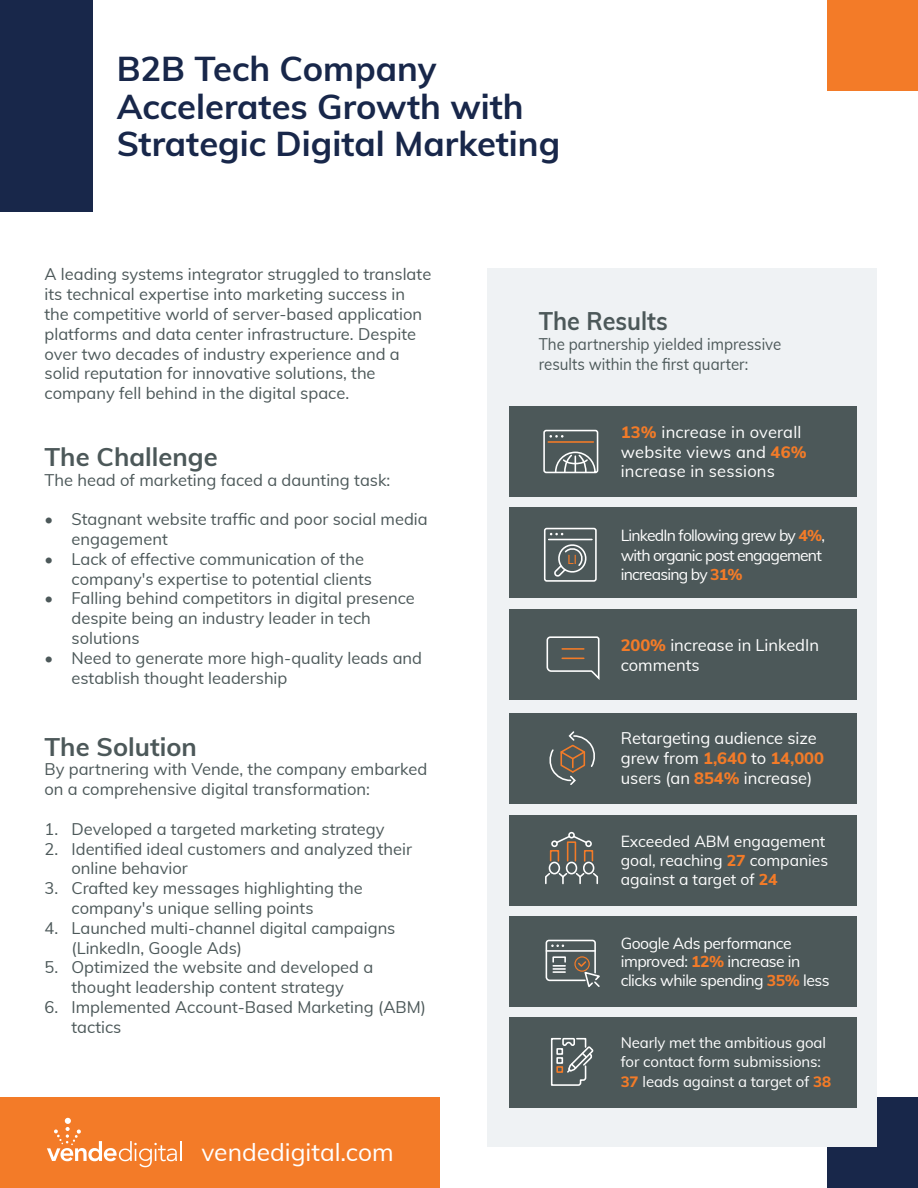
<style>
.page{position:relative;width:918px;height:1188px;background:#fff}
.page>*{position:absolute;margin:0;border:0;box-sizing:border-box;transform-origin:0 0}
.t1{font:700 34.5px/37.5px "Muli";color:#18274a}
.t2{font:700 25.5px "Muli";color:#4c5859}
.t3{font:700 25.5px "Muli";color:#4c5859;scale:.91 1}
.t4{font:24.6px "Muli";color:#fff}
.t5{font:16.5px/19.8px "Muli";color:#4c5859}
.t6{font:16.5px/19.8px "Muli";letter-spacing:-.005em;color:#fff}
.t7{font:16.5px/19.8px "Muli";color:#4c5859;scale:.91 1}
.t8{font:15.75px/18.9px "Muli";letter-spacing:-.03em;color:#fff}
.t9{font:15.75px/19.8px "Muli";letter-spacing:-.05em;color:#fff}
.t10{font:15.75px/18.9px "Muli";letter-spacing:-.005em;color:#fff}
.t11{font:15px/19.8px "Muli";letter-spacing:-.005em;color:#fff}
.t12{font:13.5px "Myriad Pro";color:#f37b28}
.s1{font-weight:800;color:#f37b28}
</style>
<div class="page">
<div style="left:827px;top:1097px;width:91px;height:91px;background:#18274a"></div>
<div style="left:0;top:1097px;width:440px;height:91px;background:#f37b28"></div>
<div style="left:827px;top:0;width:91px;height:91px;background:#f37b28"></div>
<div style="left:0;top:0;width:92px;height:212px;background:#18274a"></div>
<img style="left:65px;top:1118px;width:6px;height:20px">
<img style="left:72px;top:1130px;width:9px;height:11px">
<img style="left:54px;top:1129px;width:8px;height:12px">
<hr style="left:180px;top:1141px;width:2px;height:20px;background:#fff">
<svg style="left:47px;top:1141px;width:130px;height:26px"></svg>
<div style="left:488px;top:268px;width:389px;height:879px;background:#eff2f4"></div>
<div style="left:509px;top:406px;width:348px;height:91px;background:#4c5859"></div>
<div style="left:509px;top:508px;width:348px;height:90px;background:#4c5859"></div>
<div style="left:509px;top:609px;width:348px;height:91px;background:#4c5859"></div>
<div style="left:509px;top:714px;width:348px;height:90px;background:#4c5859"></div>
<div style="left:509px;top:815px;width:348px;height:91px;background:#4c5859"></div>
<div style="left:509px;top:916px;width:348px;height:91px;background:#4c5859"></div>
<div style="left:509px;top:1017px;width:348px;height:91px;background:#4c5859"></div>
<svg style="left:554px;top:451px;width:43px;height:23px"></svg>
<div style="left:543px;top:430px;width:55px;height:43px;border:2px solid #fff;border-radius:2px"></div>
<svg style="left:549px;top:435px;width:15px;height:3px"></svg>
<hr style="left:548px;top:441px;width:45px;height:2px;background:#f37b28">
<div style="left:544px;top:528px;width:53px;height:54px;border:2px solid #fff;border-radius:2px"></div>
<svg style="left:550px;top:533px;width:13px;height:2px"></svg>
<hr style="left:549px;top:539px;width:43px;height:1px;background:#fff">
<svg style="left:554px;top:544px;width:33px;height:33px"></svg>
<svg style="left:546px;top:636px;width:54px;height:44px"></svg>
<svg style="left:549px;top:731px;width:46px;height:54px"></svg>
<svg style="left:545px;top:871px;width:54px;height:14px"></svg>
<div style="left:583px;top:862px;width:11px;height:12px;border:2px solid #fff;border-radius:50%"></div>
<div style="left:566px;top:862px;width:11px;height:12px;border:2px solid #fff;border-radius:50%"></div>
<div style="left:549px;top:862px;width:11px;height:12px;border:2px solid #fff;border-radius:50%"></div>
<div style="left:567px;top:841px;width:9px;height:21px;border:2px solid #f37b28"></div>
<div style="left:550px;top:850px;width:9px;height:12px;border:2px solid #f37b28"></div>
<div style="left:584px;top:850px;width:9px;height:12px;border:2px solid #f37b28"></div>
<div style="left:551px;top:840px;width:7px;height:7px;border:2px solid #fff;border-radius:50%"></div>
<div style="left:585px;top:840px;width:7px;height:7px;border:2px solid #fff;border-radius:50%"></div>
<div style="left:568px;top:832px;width:7px;height:7px;border:2px solid #fff;border-radius:50%"></div>
<svg style="left:555px;top:834px;width:33px;height:11px"></svg>
<svg style="left:545px;top:939px;width:55px;height:48px"></svg>
<svg style="left:550px;top:1037px;width:44px;height:49px"></svg>
<div style="left:556px;top:1066px;width:7px;height:7px;border:2px solid #f37b28"></div>
<div style="left:556px;top:1057px;width:7px;height:7px;border:2px solid #fff"></div>
<div style="left:556px;top:1048px;width:7px;height:7px;border:2px solid #fff"></div>
<h1 class="t1" style="left:117px;top:48px;width:445px">B2B Tech Company<br>Accelerates Growth with<br>Strategic Digital Marketing</h1>
<p class="t5" style="left:45px;top:264px;width:388px">A leading systems integrator struggled to translate its technical expertise into marketing success in the competitive world of server-based application platforms and data center infrastructure. Despite over two decades of industry experience and a solid reputation for innovative solutions, the company fell behind in the digital space.</p>
<h2 class="t2" style="left:45px;top:438px;width:175px">The Challenge</h2>
<p class="t5" style="left:45px;top:469px;width:347px">The head of marketing faced a daunting task:</p>
<p class="t5" style="left:72px;top:509px;width:358px;text-indent:-27px">• Stagnant website traffic and poor social media engagement</p>
<p class="t5" style="left:72px;top:548px;width:302px;text-indent:-27px">• Lack of effective communication of the company's expertise to potential clients</p>
<p class="t5" style="left:72px;top:588px;width:345px;text-indent:-27px">• Falling behind competitors in digital presence despite being an industry leader in tech solutions</p>
<p class="t5" style="left:72px;top:647px;width:352px;text-indent:-27px">• Need to generate more high-quality leads and establish thought leadership</p>
<h2 class="t2" style="left:45px;top:728px;width:154px">The Solution</h2>
<p class="t5" style="left:45px;top:759px;width:384px">By partnering with Vende, the company embarked on a comprehensive digital transformation:</p>
<p class="t5" style="left:45px;top:818px;width:342px">1. Developed a targeted marketing strategy</p>
<p class="t5" style="left:72px;top:838px;width:342px;text-indent:-27px">2. Identified ideal customers and analyzed their online behavior</p>
<p class="t5" style="left:72px;top:878px;width:293px;text-indent:-27px">3. Crafted key messages highlighting the company's unique selling points</p>
<p class="t5" style="left:72px;top:917px;width:325px;text-indent:-27px">4. Launched multi-channel digital campaigns (LinkedIn, Google Ads)</p>
<p class="t5" style="left:45px;top:957px;width:330px;text-align:center">5. Optimized the website and developed a thought leadership content strategy</p>
<p class="t5" style="left:72px;top:996px;width:356px;text-indent:-27px">6. Implemented Account-Based Marketing (ABM) tactics</p>
<h3 class="t4" style="left:201px;top:1134px;width:194px">vendedigital.com</h3>
<h2 class="t3" style="left:539px;top:302px;width:143px">The Results</h2>
<p class="t7" style="left:539px;top:333px;width:268px">The partnership yielded impressive results within the first quarter:</p>
<p class="t12" style="left:568px;top:551px;width:11px">LI</p>
<p class="t6" style="left:621px;top:421px;width:187px"><span class="s1">13%</span> increase in overall website views and <span class="s1">46% </span>increase in sessions</p>
<p class="t9" style="left:621px;top:524px;width:206px">LinkedIn following grew by <span class="s1">4%</span>, with organic post engagement increasing by <span class="s1">31%</span></p>
<p class="t6" style="left:621px;top:635px;width:200px"><span class="s1">200%</span> increase in LinkedIn comments</p>
<p class="t6" style="left:621px;top:728px;width:205px">Retargeting audience size grew from <span class="s1">1,640</span> to <span class="s1">14,000 </span>users (an <span class="s1">854%</span> increase)</p>
<p class="t10" style="left:621px;top:831px;width:209px">Exceeded ABM engagement goal, reaching <span class="s1">27</span> companies against a target of <span class="s1">24</span></p>
<p class="t8" style="left:621px;top:933px;width:210px">Google Ads performance improved: <span class="s1">12%</span> increase in clicks while spending <span class="s1">35%</span> less</p>
<p class="t11" style="left:621px;top:1032px;width:212px">Nearly met the ambitious goal for contact form submissions:<br><span class="s1">37</span> leads against a target of <span class="s1">38</span></p>
</div>
